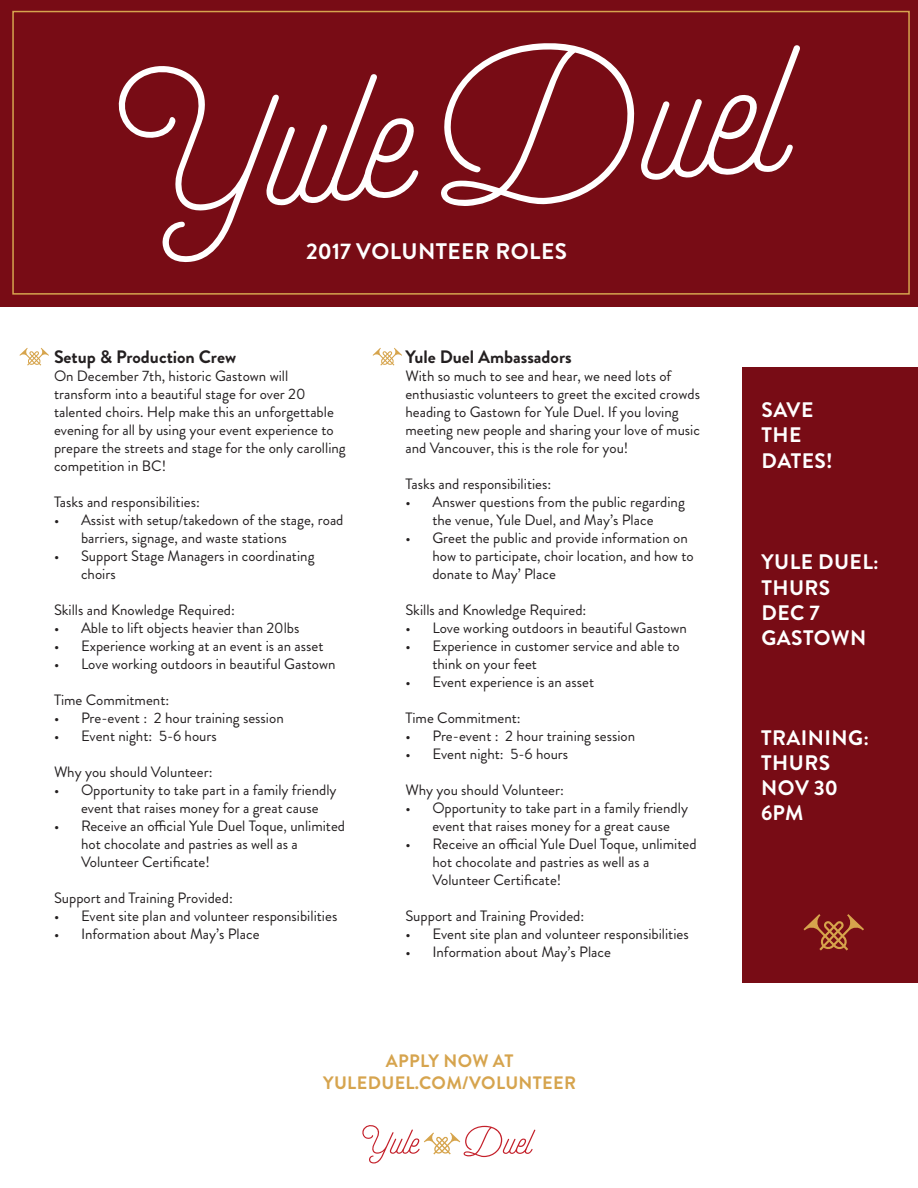
<style>
.page{position:relative;width:918px;height:1188px;background:#fff}
.page>*{position:absolute;margin:0;border:0;box-sizing:border-box;transform-origin:0 0}
.t1{font:700 22.5px "Brandon Grotesque";letter-spacing:.02em;color:#fff}
.t2{font:700 21px "Brandon Grotesque";letter-spacing:.02em;color:#fff}
.t3{font:700 18px "Brandon Grotesque";color:#231f20}
.t4{font:700 18px "Brandon Grotesque";letter-spacing:.02em;color:#d6a44e}
.t5{font:15px/18px "Brandon Grotesque";color:#231f20}
</style>
<div class="page">
<svg style="left:19px;top:348px;width:30px;height:18px"></svg>
<svg style="left:373px;top:348px;width:29px;height:18px"></svg>
<div style="left:0;top:0;width:918px;height:307px;background:#780c15"></div>
<svg style="left:119px;top:66px;width:300px;height:196px"></svg>
<svg style="left:441px;top:43px;width:359px;height:163px"></svg>
<div style="left:12px;top:11px;width:898px;height:284px;border:2px solid #d6a44e"></div>
<div style="left:742px;top:367px;width:176px;height:616px;background:#780c15"></div>
<svg style="left:804px;top:914px;width:60px;height:37px"></svg>
<svg style="left:362px;top:1125px;width:173px;height:38px"></svg>
<p class="t1" style="left:306px;top:235px;width:262px">2017 VOLUNTEER ROLES</p>
<p class="t3" style="left:54px;top:344px;width:184px">Setup &amp; Production Crew</p>
<p class="t5" style="left:54px;top:367px;width:293px">On December 7th, historic Gastown will transform into a beautiful stage for over 20 talented choirs. Help make this an unforgettable evening for all by using your event experience to prepare the streets and stage for the only carolling competition in BC!</p>
<p class="t5" style="left:54px;top:493px;width:147px">Tasks and responsibilities:</p>
<p class="t5" style="left:81px;top:511px;width:264px;text-indent:-27px">• Assist with setup/takedown of the stage, road barriers, signage, and waste stations</p>
<p class="t5" style="left:81px;top:547px;width:235px;text-indent:-27px">• Support Stage Managers in coordinating choirs</p>
<p class="t5" style="left:54px;top:601px;width:183px">Skills and Knowledge Required:</p>
<p class="t5" style="left:54px;top:619px;width:247px">• Able to lift objects heavier than 20lbs</p>
<p class="t5" style="left:54px;top:637px;width:271px">• Experience working at an event is an asset</p>
<p class="t5" style="left:54px;top:655px;width:283px">• Love working outdoors in beautiful Gastown</p>
<p class="t5" style="left:54px;top:691px;width:117px">Time Commitment:</p>
<p class="t5" style="left:54px;top:709px;width:231px">• Pre-event : 2 hour training session</p>
<p class="t5" style="left:54px;top:727px;width:164px">• Event night: 5-6 hours</p>
<p class="t5" style="left:54px;top:763px;width:160px">Why you should Volunteer:</p>
<p class="t5" style="left:54px;top:781px;width:284px;text-align:center">• Opportunity to take part in a family friendly event that raises money for a great cause</p>
<p class="t5" style="left:81px;top:817px;width:266px;text-indent:-27px">• Receive an official Yule Duel Toque, unlimited hot chocolate and pastries as well as a<br>Volunteer Certificate!</p>
<p class="t5" style="left:54px;top:889px;width:180px">Support and Training Provided:</p>
<p class="t5" style="left:54px;top:907px;width:285px">• Event site plan and volunteer responsibilities</p>
<p class="t5" style="left:54px;top:925px;width:207px">• Information about May’s Place</p>
<p class="t3" style="left:405px;top:344px;width:168px">Yule Duel Ambassadors</p>
<p class="t5" style="left:405px;top:367px;width:296px">With so much to see and hear, we need lots of enthusiastic volunteers to greet the excited crowds heading to Gastown for Yule Duel. If you loving meeting new people and sharing your love of music and Vancouver, this is the role for you!</p>
<p class="t5" style="left:405px;top:475px;width:147px">Tasks and responsibilities:</p>
<p class="t5" style="left:405px;top:493px;width:281px;text-align:center">• Answer questions from the public regarding the venue, Yule Duel, and May’s Place</p>
<p class="t5" style="left:432px;top:529px;width:263px;text-indent:-27px">• Greet the public and provide information on how to participate, choir location, and how to donate to May’ Place</p>
<p class="t5" style="left:405px;top:601px;width:183px">Skills and Knowledge Required:</p>
<p class="t5" style="left:405px;top:619px;width:283px">• Love working outdoors in beautiful Gastown</p>
<p class="t5" style="left:432px;top:637px;width:249px;text-indent:-27px">• Experience in customer service and able to think on your feet</p>
<p class="t5" style="left:405px;top:673px;width:190px">• Event experience is an asset</p>
<p class="t5" style="left:405px;top:709px;width:117px">Time Commitment:</p>
<p class="t5" style="left:405px;top:727px;width:231px">• Pre-event : 2 hour training session</p>
<p class="t5" style="left:405px;top:745px;width:164px">• Event night: 5-6 hours</p>
<p class="t5" style="left:405px;top:781px;width:160px">Why you should Volunteer:</p>
<p class="t5" style="left:405px;top:799px;width:284px;text-align:center">• Opportunity to take part in a family friendly event that raises money for a great cause</p>
<p class="t5" style="left:432px;top:835px;width:266px;text-indent:-27px">• Receive an official Yule Duel Toque, unlimited hot chocolate and pastries as well as a<br>Volunteer Certificate!</p>
<p class="t5" style="left:405px;top:907px;width:180px">Support and Training Provided:</p>
<p class="t5" style="left:405px;top:925px;width:285px">• Event site plan and volunteer responsibilities</p>
<p class="t5" style="left:405px;top:943px;width:207px">• Information about May’s Place</p>
<p class="t4" style="left:386px;top:1048px;width:129px">APPLY NOW AT</p>
<p class="t4" style="left:323px;top:1070px;width:255px">YULEDUEL.COM/VOLUNTEER</p>
<p class="t2" style="left:762px;top:395px;width:53px">SAVE</p>
<p class="t2" style="left:762px;top:420px;width:41px">THE</p>
<p class="t2" style="left:762px;top:446px;width:73px">DATES!</p>
<p class="t2" style="left:762px;top:547px;width:119px">YULE DUEL:</p>
<p class="t2" style="left:762px;top:573px;width:70px">THURS</p>
<p class="t2" style="left:762px;top:598px;width:60px">DEC 7</p>
<p class="t2" style="left:762px;top:623px;width:106px">GASTOWN</p>
<p class="t2" style="left:761px;top:723px;width:109px">TRAINING:</p>
<p class="t2" style="left:761px;top:748px;width:70px">THURS</p>
<p class="t2" style="left:761px;top:773px;width:78px">NOV 30</p>
<p class="t2" style="left:761px;top:798px;width:44px">6PM</p>
</div>
